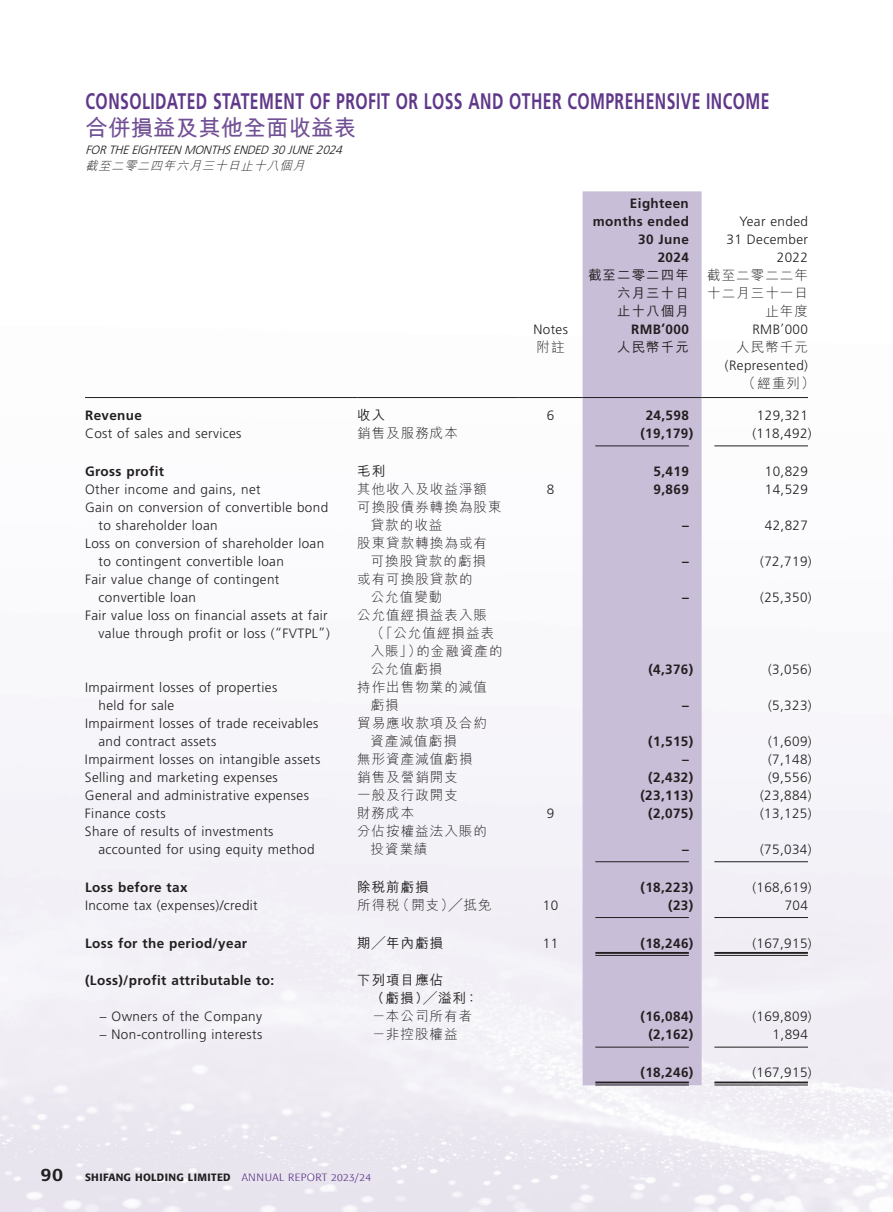
<style>
.page{position:relative;width:893px;height:1212px;background:#fff}
.page>*{position:absolute;margin:0;border:0;box-sizing:border-box;transform-origin:0 0}
.t1{font:700 22.5px "Frutiger LT Std";letter-spacing:.03em;color:#60388a;scale:.7 1}
.t2{font:700 22.5px "M Hei HK";letter-spacing:.005em;color:#725096}
.t3{font:700 17.4px "Frutiger LT Std";color:#231f20;scale:1.14 1}
.t4{font:300 13.5px/18px "Frutiger LT Std";letter-spacing:.03em;color:#231f20}
.t5{font:700 13.5px/18px "Frutiger LT Std";letter-spacing:.03em;color:#231f20;text-align:right}
.t6{font:300 13.5px/18px "M Hei HK";letter-spacing:.08em;color:#231f20}
.t7{font:500 13.5px/18px "M Hei HK";letter-spacing:.08em;color:#231f20;text-align:justify}
.t8{font:italic 300 12px "Frutiger LT Std";color:#231f20}
.t9{font:italic 300 12px "M Hei HK";color:#231f20}
.t10{font:500 10.5px "Formata";letter-spacing:.03em;color:#231f20}
.s1{font-weight:300;font-stretch:condensed;color:#60388a}
</style>
<div class="page">
<div style="left:583px;top:191px;width:119px;height:894px;background:#c9bed8"></div>
<hr style="left:85px;top:397px;width:272px;height:1px;background:#231f20">
<hr style="left:357px;top:397px;width:162px;height:1px;background:#231f20">
<hr style="left:519px;top:397px;width:64px;height:1px;background:#231f20">
<hr style="left:583px;top:397px;width:119px;height:1px;background:#231f20">
<hr style="left:702px;top:397px;width:106px;height:1px;background:#231f20">
<hr style="left:595px;top:445px;width:94px;height:1px;background:#231f20">
<hr style="left:714px;top:445px;width:94px;height:1px;background:#231f20">
<hr style="left:595px;top:861px;width:94px;height:1px;background:#231f20">
<hr style="left:714px;top:861px;width:94px;height:1px;background:#231f20">
<hr style="left:595px;top:917px;width:94px;height:1px;background:#231f20">
<hr style="left:714px;top:917px;width:94px;height:1px;background:#231f20">
<hr style="left:595px;top:952px;width:94px;height:2px;background:#231f20">
<hr style="left:595px;top:955px;width:94px;height:1px;background:#231f20">
<hr style="left:714px;top:952px;width:94px;height:2px;background:#231f20">
<hr style="left:714px;top:955px;width:94px;height:1px;background:#231f20">
<hr style="left:595px;top:1047px;width:94px;height:1px;background:#231f20">
<hr style="left:714px;top:1047px;width:94px;height:1px;background:#231f20">
<hr style="left:595px;top:1081px;width:94px;height:2px;background:#231f20">
<hr style="left:595px;top:1085px;width:94px;height:1px;background:#231f20">
<hr style="left:714px;top:1081px;width:94px;height:2px;background:#231f20">
<hr style="left:714px;top:1085px;width:94px;height:1px;background:#231f20">
<h1 class="t1" style="left:86px;top:88px;width:979px">CONSOLIDATED STATEMENT OF PROFIT OR LOSS AND OTHER COMPREHENSIVE INCOME</h1>
<h1 class="t2" style="left:86px;top:111px;width:272px">合併損益及其他全面收益表</h1>
<p class="t8" style="left:86px;top:143px;width:262px">FORTHEEIGHTEEN MONTHSENDED 30JUNE2024</p>
<p class="t9" style="left:86px;top:160px;width:224px">截至二零二四年六月三十日止十八個月</p>
<p class="t5" style="left:593px;top:194px;width:98px">Eighteen months ended<br>30 June<br>2024</p>
<p class="t4" style="left:726px;top:212px;width:83px;text-align:right">Year ended<br>31 December<br>2022</p>
<p class="t7" style="left:617px;top:264px;width:73px;text-indent:-29px">截至二零二四年六月三十日止十八個月</p>
<p class="t6" style="left:707px;top:265px;width:102px;text-align:right">截至二零二二年十二月三十一日止年度</p>
<p class="t4" style="left:533px;top:320px;width:36px">Notes</p>
<p class="t5" style="left:631px;top:320px;width:59px">RMB’000</p>
<p class="t4" style="left:752px;top:320px;width:57px">RMB’000</p>
<p class="t6" style="left:537px;top:337px;width:30px">附註</p>
<p class="t7" style="left:617px;top:336px;width:73px">人民幣千元</p>
<p class="t6" style="left:736px;top:337px;width:73px">人民幣千元</p>
<p class="t4" style="left:725px;top:356px;width:85px">(Represented)</p>
<p class="t6" style="left:742px;top:373px;width:74px">（經重列）</p>
<p class="t5" style="left:85px;top:406px;width:59px">Revenue</p>
<p class="t7" style="left:357px;top:405px;width:30px">收入</p>
<p class="t4" style="left:547px;top:407px;width:9px">6</p>
<p class="t5" style="left:646px;top:406px;width:45px">24,598</p>
<p class="t4" style="left:757px;top:407px;width:53px">129,321</p>
<p class="t4" style="left:85px;top:425px;width:158px">Cost of sales and services</p>
<p class="t6" style="left:357px;top:424px;width:102px">銷售及服務成本</p>
<p class="t5" style="left:640px;top:424px;width:54px">(19,179)</p>
<p class="t4" style="left:752px;top:425px;width:61px">(118,492)</p>
<p class="t5" style="left:85px;top:462px;width:81px">Gross profit</p>
<p class="t7" style="left:357px;top:461px;width:30px">毛利</p>
<p class="t5" style="left:654px;top:462px;width:37px">5,419</p>
<p class="t4" style="left:765px;top:462px;width:45px">10,829</p>
<p class="t4" style="left:85px;top:480px;width:177px">Other income and gains, net</p>
<p class="t6" style="left:357px;top:480px;width:131px">其他收入及收益淨額</p>
<p class="t4" style="left:547px;top:480px;width:9px">8</p>
<p class="t5" style="left:654px;top:480px;width:37px">9,869</p>
<p class="t4" style="left:765px;top:480px;width:45px">14,529</p>
<p class="t4" style="left:99px;top:498px;width:231px;text-indent:-14px">Gain on conversion of convertible bond to shareholder loan</p>
<p class="t6" style="left:371px;top:498px;width:132px;text-indent:-14px">可換股債券轉換為股東貸款的收益</p>
<p class="t5" style="left:682px;top:516px;width:8px">–</p>
<p class="t4" style="left:765px;top:516px;width:45px">42,827</p>
<p class="t4" style="left:99px;top:534px;width:227px;text-indent:-14px">Loss on conversion of shareholder loan to contingent convertible loan</p>
<p class="t6" style="left:357px;top:534px;width:131px;text-align:right">股東貸款轉換為或有可換股貸款的虧損</p>
<p class="t4" style="left:99px;top:570px;width:182px;text-indent:-14px">Fair value change of contingent convertible loan</p>
<p class="t6" style="left:371px;top:570px;width:103px;text-indent:-14px">或有可換股貸款的公允值變動</p>
<p class="t4" style="left:85px;top:606px;width:246px;text-align:right">Fair value loss on financial assets at fair value through profit or loss (“FVTPL”)</p>
<p class="t6" style="left:371px;top:606px;width:133px;text-indent:-14px">公允值經損益表入賬（「公允值經損益表入賬」）的金融資產的公允值虧損</p>
<p class="t4" style="left:99px;top:678px;width:180px;text-indent:-14px">Impairment losses of properties held for sale</p>
<p class="t6" style="left:371px;top:678px;width:118px;text-indent:-14px">持作出售物業的減值虧損</p>
<p class="t4" style="left:99px;top:714px;width:221px;text-indent:-14px">Impairment losses of trade receivables and contract assets</p>
<p class="t6" style="left:371px;top:714px;width:118px;text-indent:-14px">貿易應收款項及合約資產減值虧損</p>
<p class="t5" style="left:682px;top:552px;width:8px">–</p>
<p class="t4" style="left:760px;top:552px;width:53px">(72,719)</p>
<p class="t5" style="left:682px;top:588px;width:8px">–</p>
<p class="t4" style="left:760px;top:588px;width:53px">(25,350)</p>
<p class="t5" style="left:648px;top:660px;width:47px">(4,376)</p>
<p class="t4" style="left:768px;top:660px;width:45px">(3,056)</p>
<p class="t5" style="left:682px;top:696px;width:8px">–</p>
<p class="t4" style="left:768px;top:696px;width:45px">(5,323)</p>
<p class="t5" style="left:648px;top:732px;width:47px">(1,515)</p>
<p class="t4" style="left:768px;top:732px;width:45px">(1,609)</p>
<p class="t4" style="left:85px;top:750px;width:237px">Impairment losses on intangible assets</p>
<p class="t6" style="left:357px;top:750px;width:117px">無形資產減值虧損</p>
<p class="t5" style="left:682px;top:750px;width:8px">–</p>
<p class="t4" style="left:768px;top:750px;width:45px">(7,148)</p>
<p class="t4" style="left:85px;top:768px;width:194px">Selling and marketing expenses</p>
<p class="t6" style="left:357px;top:768px;width:102px">銷售及營銷開支</p>
<p class="t5" style="left:648px;top:768px;width:47px">(2,432)</p>
<p class="t4" style="left:768px;top:768px;width:45px">(9,556)</p>
<p class="t4" style="left:85px;top:786px;width:225px">General and administrative expenses</p>
<p class="t6" style="left:357px;top:786px;width:102px">一般及行政開支</p>
<p class="t5" style="left:640px;top:786px;width:54px">(23,113)</p>
<p class="t4" style="left:760px;top:786px;width:53px">(23,884)</p>
<p class="t4" style="left:85px;top:804px;width:82px">Finance costs</p>
<p class="t6" style="left:357px;top:804px;width:59px">財務成本</p>
<p class="t4" style="left:547px;top:804px;width:9px">9</p>
<p class="t5" style="left:648px;top:804px;width:47px">(2,075)</p>
<p class="t4" style="left:760px;top:804px;width:53px">(13,125)</p>
<p class="t4" style="left:98px;top:822px;width:218px;text-indent:-14px">Share of results of investments accounted for using equity method</p>
<p class="t6" style="left:371px;top:822px;width:118px;text-indent:-14px">分佔按權益法入賬的投資業績</p>
<p class="t5" style="left:682px;top:840px;width:8px">–</p>
<p class="t4" style="left:760px;top:840px;width:53px">(75,034)</p>
<p class="t5" style="left:85px;top:878px;width:104px">Loss before tax</p>
<p class="t7" style="left:357px;top:877px;width:73px">除稅前虧損</p>
<p class="t5" style="left:640px;top:878px;width:54px">(18,223)</p>
<p class="t4" style="left:752px;top:878px;width:61px">(168,619)</p>
<p class="t4" style="left:85px;top:896px;width:174px">Income tax (expenses)/credit</p>
<p class="t6" style="left:357px;top:896px;width:136px">所得稅（開支）╱抵免</p>
<p class="t4" style="left:543px;top:896px;width:17px">10</p>
<p class="t5" style="left:668px;top:896px;width:27px">(23)</p>
<p class="t4" style="left:785px;top:896px;width:25px">704</p>
<p class="t5" style="left:85px;top:934px;width:164px">Loss for the period/year</p>
<p class="t7" style="left:357px;top:932px;width:88px">期╱年內虧損</p>
<p class="t4" style="left:543px;top:934px;width:17px">11</p>
<p class="t5" style="left:640px;top:934px;width:54px">(18,246)</p>
<p class="t4" style="left:752px;top:934px;width:61px">(167,915)</p>
<p class="t5" style="left:85px;top:972px;width:191px">(Loss)/profit attributable to:</p>
<p class="t7" style="left:371px;top:970px;width:109px;text-indent:-14px">下列項目應佔<br>（虧損）╱溢利：</p>
<p class="t4" style="left:100px;top:1008px;width:164px">– Owners of the Company</p>
<p class="t6" style="left:372px;top:1007px;width:102px">－本公司所有者</p>
<p class="t5" style="left:640px;top:1008px;width:54px">(16,084)</p>
<p class="t4" style="left:752px;top:1008px;width:61px">(169,809)</p>
<p class="t4" style="left:100px;top:1026px;width:164px">– Non-controlling interests</p>
<p class="t6" style="left:372px;top:1025px;width:87px">－非控股權益</p>
<p class="t5" style="left:648px;top:1026px;width:47px">(2,162)</p>
<p class="t4" style="left:773px;top:1026px;width:37px">1,894</p>
<p class="t5" style="left:640px;top:1063px;width:54px">(18,246)</p>
<p class="t4" style="left:752px;top:1064px;width:61px">(167,915)</p>
<p class="t3" style="left:41px;top:1164px;width:21px">90</p>
<p class="t10" style="left:85px;top:1170px;width:288px">SHIFANG HOLDING LIMITED <span class="s1">ANNUAL REPORT 2023/24</span></p>
</div>
